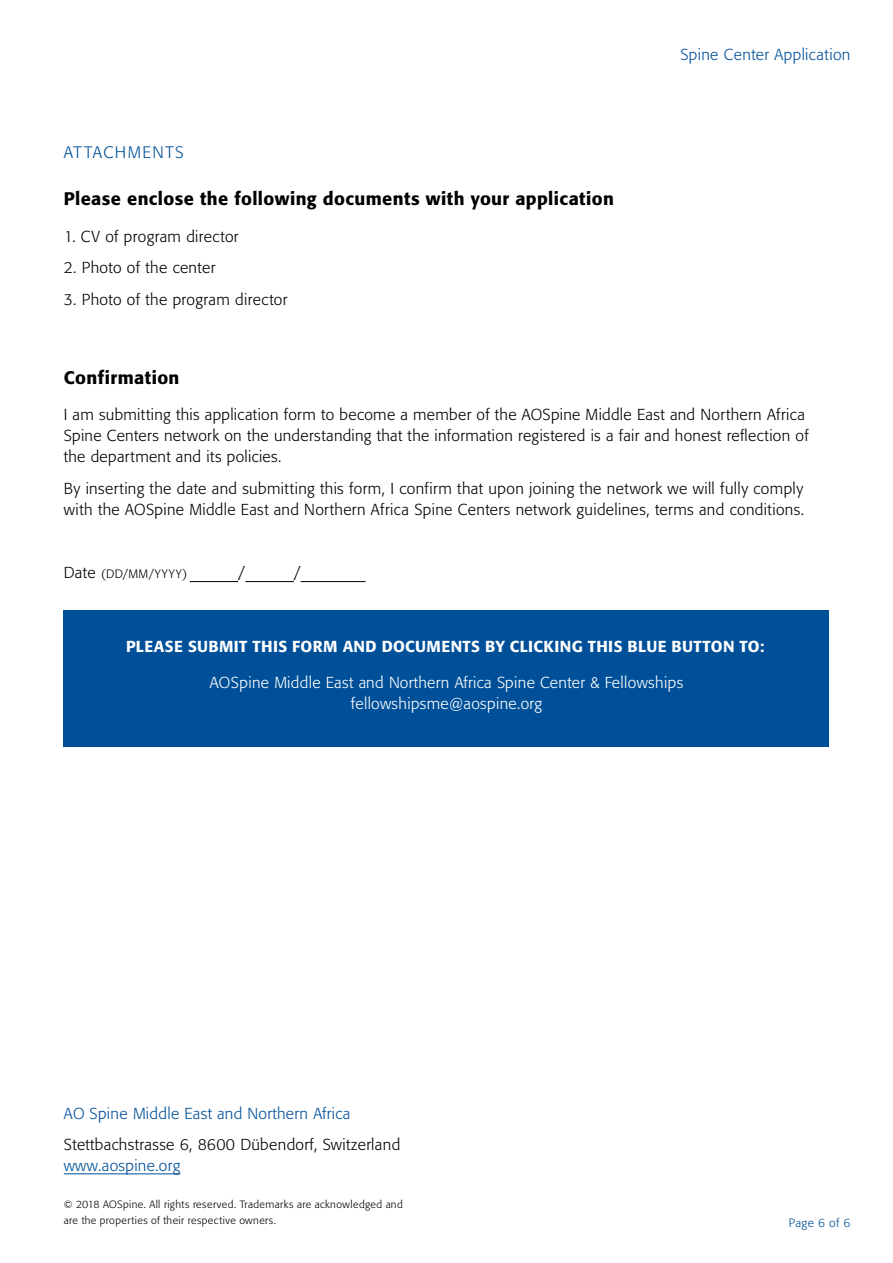
<style>
.page{position:relative;width:893px;height:1263px;background:#fff}
.page>*{position:absolute;margin:0;border:0;box-sizing:border-box;transform-origin:0 0}
.t1{font:500 18px "Formata BQ";letter-spacing:.02em;color:#000}
.t2{font:300 16.5px "Formata BQ";letter-spacing:.09em;color:#005099}
.t3{font:300 15.75px/21px "Formata BQ";letter-spacing:.025em;color:#000}
.t4{font:300 15.75px/21px "Formata BQ";letter-spacing:.025em;color:#fff;text-align:center}
.t5{font:300 15.75px "Formata BQ";letter-spacing:.025em;color:#005099}
.t6{font:500 15.75px "Formata BQ";letter-spacing:.025em;color:#fff}
.t7{font:300 12px "Formata BQ";letter-spacing:.08em;color:#000}
.t8{font:300 12px "Formata BQ";letter-spacing:.03em;color:#005099}
.t9{font:300 10.5px/15.8px "Formata BQ";letter-spacing:.04em;color:#000}
.s1{font-size:15.75px}
</style>
<div class="page">
<hr style="left:190px;top:581px;width:48px;height:1px;background:#000">
<hr style="left:245px;top:581px;width:49px;height:1px;background:#000">
<hr style="left:301px;top:581px;width:65px;height:1px;background:#000">
<div style="left:64px;top:610px;width:765px;height:137px;background:#005099"></div>
<hr style="left:64px;top:1173px;width:116px;height:1px;background:#005099">
<p class="t2" style="left:64px;top:142px;width:122px">ATTACHMENTS</p>
<p class="t1" style="left:64px;top:188px;width:552px">Please enclose the following documents with your application</p>
<p class="t3" style="left:64px;top:226px;width:176px">1. CV of program director</p>
<p class="t3" style="left:64px;top:257px;width:153px">2. Photo of the center</p>
<p class="t3" style="left:64px;top:289px;width:225px">3. Photo of the program director</p>
<p class="t5" style="left:680px;top:46px;width:171px">Spine Center Application</p>
<p class="t1" style="left:64px;top:366px;width:117px">Confirmation</p>
<p class="t3" style="left:64px;top:404px;width:746px">I am submitting this application form to become a member of the AOSpine Middle East and Northern Africa<br>Spine Centers network on the understanding that the information registered is a fair and honest reflection of the department and its policies.</p>
<p class="t3" style="left:64px;top:478px;width:742px">By inserting the date and submitting this form, I confirm that upon joining the network we will fully comply with the AOSpine Middle East and Northern Africa Spine Centers network guidelines, terms and conditions.</p>
<p class="t7" style="left:64px;top:567px;width:125px"><span class="s1">Date</span> (DD/MM/YYYY)</p>
<p class="t3" style="left:238px;top:562px;width:8px">/</p>
<p class="t3" style="left:294px;top:562px;width:8px">/</p>
<p class="t6" style="left:126px;top:637px;width:640px">PLEASE SUBMIT THIS FORM AND DOCUMENTS BY CLICKING THIS BLUE BUTTON TO:</p>
<p class="t4" style="left:210px;top:672px;width:475px">AOSpine Middle East and Northern Africa Spine Center &amp; Fellowships fellowshipsme@aospine.org</p>
<p class="t5" style="left:64px;top:1104px;width:288px">AO Spine Middle East and Northern Africa</p>
<p class="t3" style="left:64px;top:1134px;width:338px">Stettbachstrasse 6, 8600 Dübendorf, Switzerland</p>
<p class="t5" style="left:64px;top:1156px;width:118px">www.aospine.org</p>
<p class="t9" style="left:64px;top:1196px;width:340px">© 2018 AOSpine. All rights reserved. Trademarks are acknowledged and are the properties of their respective owners.</p>
<p class="t8" style="left:789px;top:1216px;width:63px">Page 6 of 6</p>
</div>
